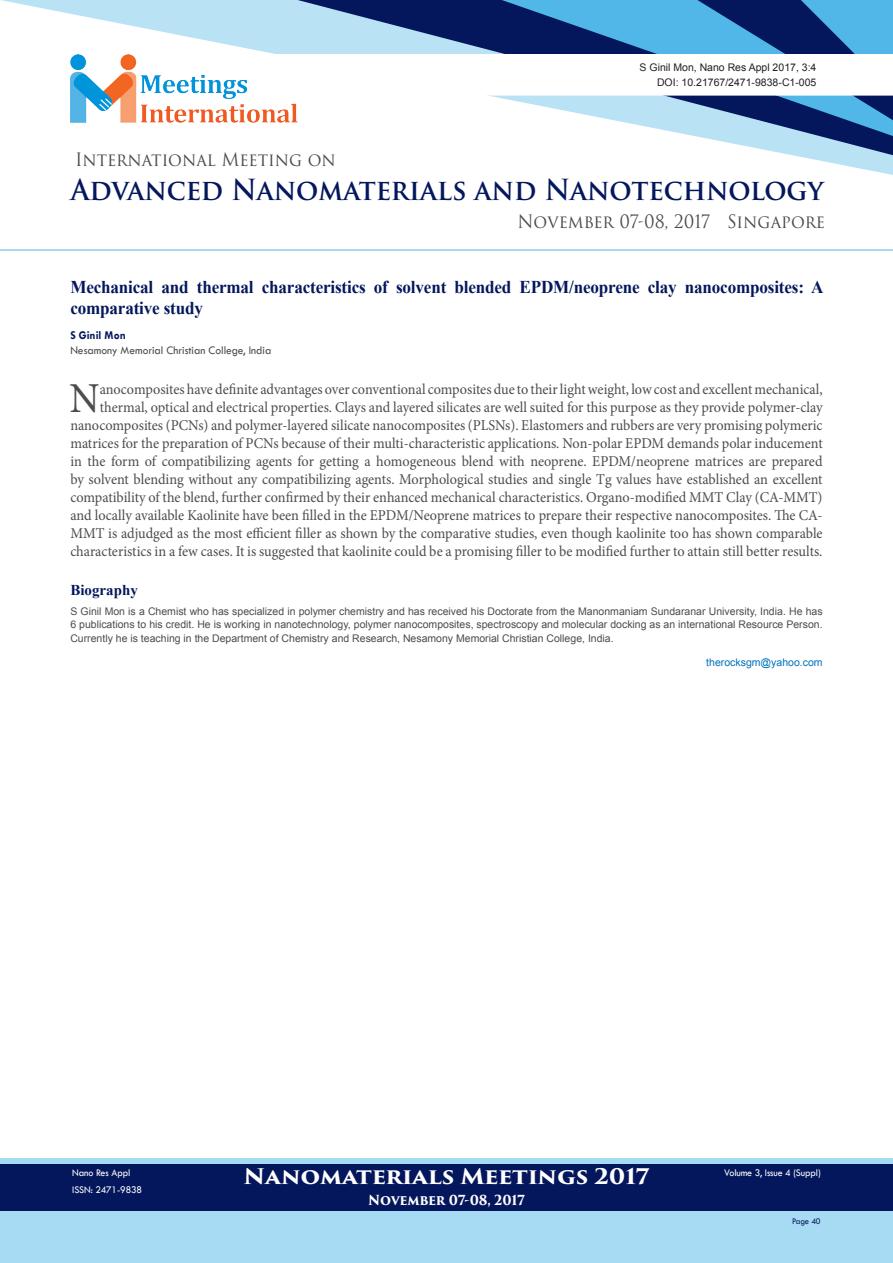
<style>
.page{position:relative;width:893px;height:1263px;background:#fff}
.page>*{position:absolute;margin:0;border:0;box-sizing:border-box;transform-origin:0 0}
.Abstract{font:42.75px "Minion Pro";color:#4b4c4d;scale:.95 1}
.t1{font:700 28.35px "Trajan Pro";color:#04175c;scale:.95 1}
.t2{font:700 21px "Trajan Pro 3";letter-spacing:-.01em;color:#fff;scale:1.1 1}
.t3{font:700 18px/21px "Times New Roman";letter-spacing:-.01em;color:#04175c;scale:.95 1}
.t4{font:18px "Trajan Pro 3";color:#4b4c4d;scale:.95 1}
.Abstract-2{font:15px/18px "Minion Pro";color:#4b4c4d;text-align:right;scale:.95 1}
.Bio_Heading{font:700 15px "Times New Roman";color:#04175c}
.t5{font:700 13.5px "Trajan Pro 3";letter-spacing:-.01em;color:#fff;scale:.95 1}
.Affiliation{font:12px "Tw Cen";color:#4b4c4d;scale:.95 1}
.Name{font:700 12px "Tw Cen";color:#04175c;scale:.95 1}
.Biography{font:10.5px/13.5px "Arial";color:#4b4c4d;text-align:justify}
.t6{font:10.5px "Arial";color:#231f20}
.t7{font:10.5px "Tw Cen";letter-spacing:-.01em;color:#fff;scale:.95 1}
.Mail_ID{font:10.5px "Arial";color:#0072bc}
.t8{font:9px "Tw Cen";letter-spacing:-.02em;color:#04175c;scale:.95 1}
</style>
<div class="page">
<div style="left:0;top:1158px;width:893px;height:105px;background:#a7dbf3"></div>
<svg style="left:70px;top:120px;width:823px;height:55px"></svg>
<div style="left:0;top:1164px;width:893px;height:47px;background:#04175c"></div>
<svg style="left:298px;top:120px;width:595px;height:35px"></svg>
<svg style="left:502px;top:120px;width:391px;height:16px"></svg>
<hr style="left:0;top:250px;width:893px;height:1px;background:#50b7e8">
<svg style="left:1px;top:0;width:892px;height:120px"></svg>
<img style="left:71px;top:54px;width:227px;height:68px">
<p class="t6" style="left:640px;top:61px;width:178px">S Ginil Mon, Nano Res Appl 2017, 3:4</p>
<p class="t6" style="left:657px;top:75px;width:161px">DOI: 10.21767/2471-9838-C1-005</p>
<p class="t4" style="left:75px;top:147px;width:276px">International Meeting on</p>
<h2 class="t1" style="left:71px;top:172px;width:794px">Advanced Nanomaterials and Nanotechnology</h2>
<p class="t4" style="left:517px;top:209px;width:325px">November 07-08, 2017 Singapore</p>
<p class="t3" style="left:70px;top:276px;width:794px">Mechanical and thermal characteristics of solvent blended EPDM/neoprene clay nanocomposites: A comparative study</p>
<p class="Name" style="left:70px;top:328px;width:60px">S Ginil Mon</p>
<p class="Affiliation" style="left:70px;top:343px;width:213px">Nesamony Memorial Christian College, India</p>
<p class="Abstract" style="left:70px;top:369px;width:33px">N</p>
<p class="Abstract-2" style="left:70px;top:380px;width:793px">anocomposites have definite advantages over conventional composites due to their light weight, low cost and excellent mechanical, thermal, optical and electrical properties. Clays and layered silicates are well suited for this purpose as they provide polymer-clay nanocomposites (PCNs) and polymer-layered silicate nanocomposites (PLSNs). Elastomers and rubbers are very promising polymeric matrices for the preparation of PCNs because of their multi-characteristic applications. Non-polar EPDM demands polar inducement in the form of compatibilizing agents for getting a homogeneous blend with neoprene. EPDM/neoprene matrices are prepared by solvent blending without any compatibilizing agents. Morphological studies and single Tg values have established an excellent compatibility of the blend, further confirmed by their enhanced mechanical characteristics. Organo-modified MMT Clay (CA-MMT) and locally available Kaolinite have been filled in the EPDM/Neoprene matrices to prepare their respective nanocomposites. The CA-MMT is adjudged as the most efficient filler as shown by the comparative studies, even though kaolinite too has shown comparable characteristics in a few cases. It is suggested that kaolinite could be a promising filler to be modified further to attain still better results.</p>
<p class="Bio_Heading" style="left:70px;top:580px;width:69px">Biography</p>
<p class="Biography" style="left:70px;top:605px;width:754px">S Ginil Mon is a Chemist who has specialized in polymer chemistry and has received his Doctorate from the Manonmaniam Sundaranar University, India. He has 6 publications to his credit. He is working in nanotechnology, polymer nanocomposites, spectroscopy and molecular docking as an international Resource Person.<br>Currently he is teaching in the Department of Chemistry and Research, Nesamony Memorial Christian College, India.</p>
<p class="Mail_ID" style="left:706px;top:655px;width:118px">therocksgm@yahoo.com</p>
<h3 class="t2" style="left:244px;top:1161px;width:370px">Nanomaterials Meetings 2017</h3>
<p class="t5" style="left:368px;top:1190px;width:166px">November 07-08, 2017</p>
<p class="t7" style="left:72px;top:1166px;width:63px">Nano Res Appl</p>
<p class="t7" style="left:724px;top:1166px;width:103px">Volume 3, Issue 4 (Suppl)</p>
<p class="t7" style="left:72px;top:1183px;width:75px">ISSN: 2471-9838</p>
<p class="t8" style="left:792px;top:1215px;width:32px">Page 40</p>
</div>
